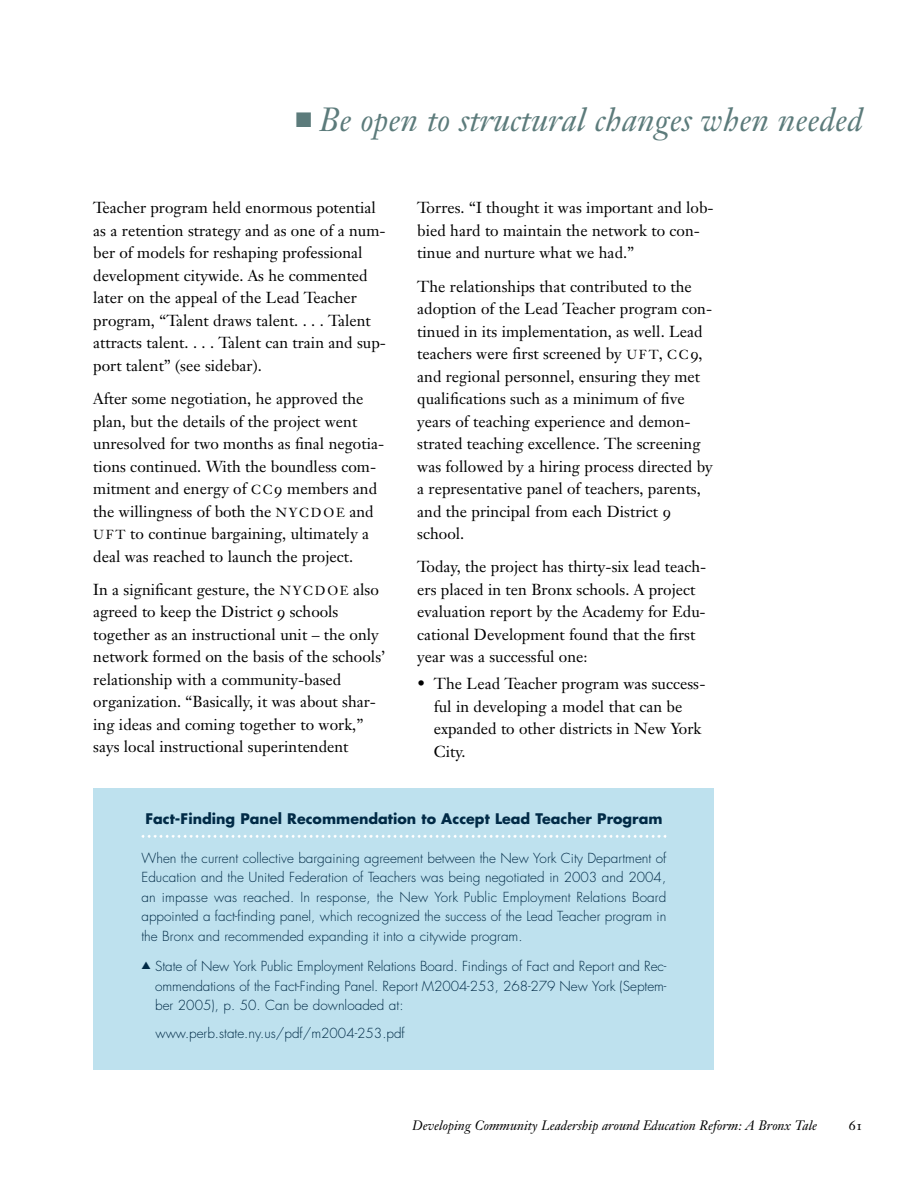
<style>
.page{position:relative;width:918px;height:1188px;background:#fff}
.page>*{position:absolute;margin:0;border:0;box-sizing:border-box;transform-origin:0 0}
.t1{font:italic 33px "Janson Text";color:#5c7b7b}
.t2{font:15.75px/22.5px "Janson Text";color:#000}
.t3{font:700 14.25px "Futura";color:#002a46}
.t4{font:300 13.5px/19.5px "Futura";color:#002a46;text-align:justify}
.t5{font:italic 13.5px "Janson Text";color:#000}
.t6{font:13.5px "Janson Text Roman SC";color:#000}
.s1{font-family:"Janson Text Roman SC";font-size:12.9px}
.s2{font-family:"Janson Text Roman SC"}
</style>
<div class="page">
<div style="left:93px;top:788px;width:621px;height:282px;background:#bee1ee"></div>
<svg style="left:141px;top:835px;width:525px;height:3px"></svg>
<h1 class="t1" style="left:296px;top:107px;width:568px">■ Be open to structural changes when needed</h1>
<p class="t2" style="left:93px;top:198px;width:294px">Teacher program held enormous potential as a retention strategy and as one of a num&shy;ber of models for reshaping professional development citywide. As he commented later on the appeal of the Lead Teacher program, “Talent draws talent. . . . Talent attracts talent. . . . Talent can train and sup&shy;port talent” (see sidebar).</p>
<p class="t2" style="left:93px;top:389px;width:293px">After some negotiation, he approved the plan, but the details of the project went unresolved for two months as final negotia&shy;tions continued. With the boundless com&shy;mitment and energy of <span class="s1">C C</span><span class="s2">9</span> members and the willingness of both the <span class="s1">N Y C D O E</span> and <span class="s1">U FT</span> to continue bargaining, ultimately a deal was reached to launch the project.</p>
<p class="t2" style="left:93px;top:580px;width:294px">In a significant gesture, the <span class="s1">N Y C D OE</span> also agreed to keep the District <span class="s2">9</span> schools together as an instructional unit – the only network formed on the basis of the schools’ relationship with a community-based organization. “Basically, it was about shar&shy;ing ideas and coming together to work,” says local instructional superintendent</p>
<p class="t2" style="left:417px;top:198px;width:298px">Torres. “I thought it was important and lob&shy;bied hard to maintain the network to con&shy;tinue and nurture what we had.”</p>
<p class="t2" style="left:417px;top:276px;width:297px">The relationships that contributed to the adoption of the Lead Teacher program con&shy;tinued in its implementation, as well. Lead teachers were first screened by <span class="s1">U FT</span>, <span class="s1">C C</span> <span class="s2">9</span>, and regional personnel, ensuring they met qualifications such as a minimum of five years of teaching experience and demon&shy;strated teaching excellence. The screening was followed by a hiring process directed by a representative panel of teachers, parents, and the principal from each District <span class="s2">9 </span>school.</p>
<p class="t2" style="left:417px;top:557px;width:291px">Today, the project has thirty-six lead teach&shy;ers placed in ten Bronx schools. A project evaluation report by the Academy for Edu&shy;cational Development found that the first year was a successful one:</p>
<p class="t2" style="left:434px;top:674px;width:273px;text-indent:-17px">• The Lead Teacher program was success&shy;ful in developing a model that can be expanded to other districts in New York<br>City.</p>
<p class="t3" style="left:145px;top:812px;width:519px">Fact-Finding Panel Recommendation to Accept Lead Teacher Program</p>
<p class="t4" style="left:141px;top:849px;width:526px">When the current collective bargaining agreement between the New York City Department of Education and the United Federation of Teachers was being negotiated in 2003 and 2004, an impasse was reached. In response, the New York Public Employment Relations Board appointed a fact-finding panel, which recognized the success of the Lead Teacher program in the Bronx and recommended expanding it into a citywide program.</p>
<p class="t4" style="left:155px;top:958px;width:513px;text-indent:-14px">▲ State of New York Public Employment Relations Board. Findings of Fact and Report and Rec&shy;ommendations of the Fact-Finding Panel. Report M2004-253, 268-279 New York (Septem&shy;ber 2005), p. 50. Can be downloaded at:</p>
<p class="t4" style="left:156px;top:1024px;width:251px">www.perb.state.ny.us/pdf/m2004-253.pdf</p>
<p class="t5" style="left:412px;top:1120px;width:406px">Developing Community Leadership around Education Reform: A Bronx Tale</p>
<p class="t6" style="left:849px;top:1119px;width:15px">61</p>
</div>
